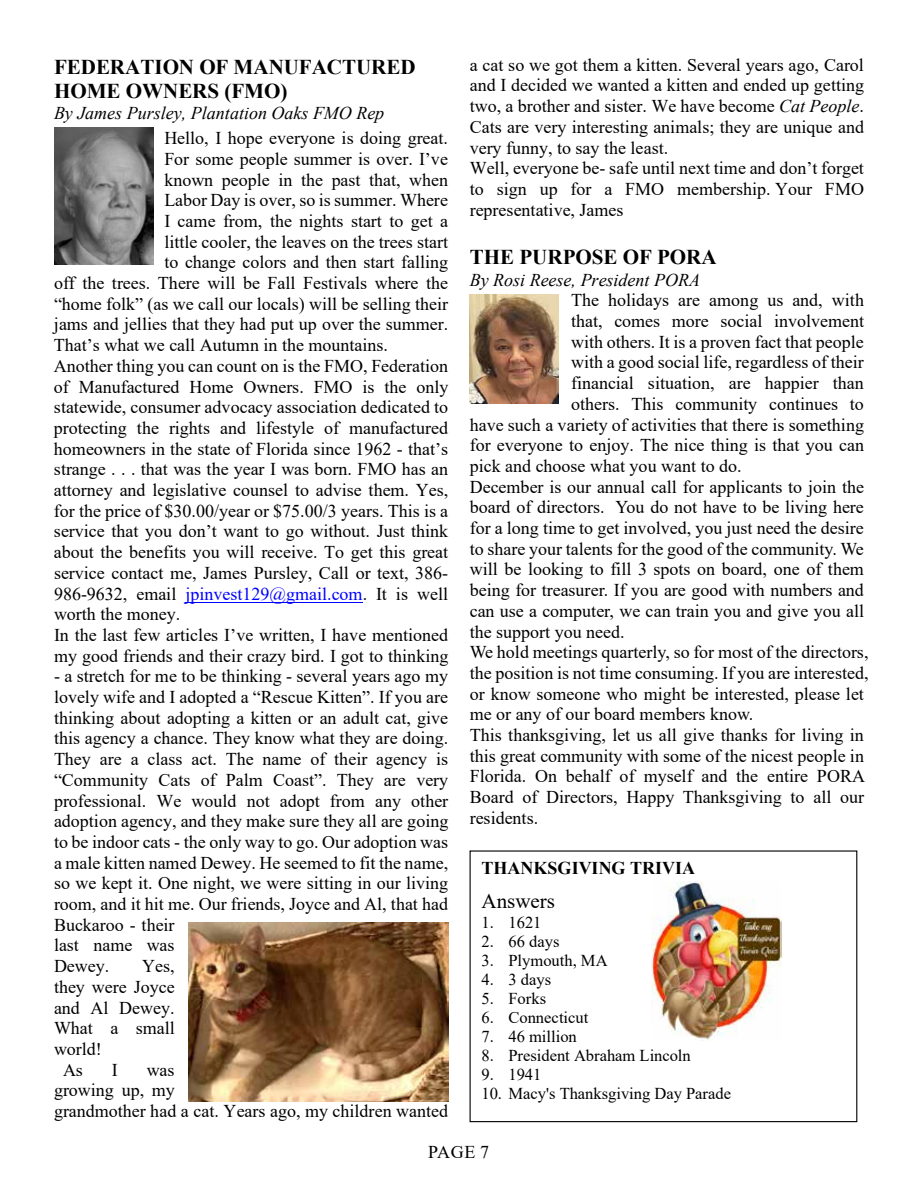
<style>
.page{position:relative;width:918px;height:1188px;background:#fff}
.page>*{position:absolute;margin:0;border:0;box-sizing:border-box;transform-origin:0 0}
.t1{font:700 21px/24.2px "Times New Roman";color:#000}
.t2{font:21px "Times New Roman";color:#000}
.t3{font:18px/20.7px "Times New Roman";color:#000}
.t4{font:italic 18px "Times New Roman";color:#000}
.t5{font:700 18px "Times New Roman";color:#000}
.t6{font:16.5px "Times New Roman";color:#000}
.s1{color:#00f}
.s2{font-style:italic}
</style>
<div class="page">
<hr style="left:185px;top:602px;width:178px;height:1px;background:#00f">
<img style="left:652px;top:881px;width:129px;height:160px">
<img style="left:188px;top:922px;width:260px;height:179px">
<img style="left:54px;top:127px;width:100px;height:137px">
<img style="left:470px;top:294px;width:89px;height:110px">
<p class="t1" style="left:54px;top:54px;width:363px">FEDERATION OF MANUFACTURED<br>HOME OWNERS (FMO)</p>
<p class="t4" style="left:54px;top:101px;width:332px">By James Pursley, Plantation Oaks FMO Rep</p>
<p class="t3" style="left:164px;top:127px;width:285px">Hello, I hope everyone is doing great.</p>
<p class="t3" style="left:164px;top:148px;width:285px">For some people summer is over. I’ve</p>
<p class="t3" style="left:164px;top:169px;width:285px">known people in the past that, when</p>
<p class="t3" style="left:164px;top:189px;width:285px">Labor Day is over, so is summer. Where</p>
<p class="t3" style="left:164px;top:210px;width:285px">I came from, the nights start to get a</p>
<p class="t3" style="left:164px;top:231px;width:285px">little cooler, the leaves on the trees start</p>
<p class="t3" style="left:164px;top:251px;width:285px">to change colors and then start falling</p>
<p class="t3" style="left:54px;top:272px;width:396px">off the trees. There will be Fall Festivals where the</p>
<p class="t3" style="left:54px;top:293px;width:396px">“home folk” (as we call our locals) will be selling their</p>
<p class="t3" style="left:54px;top:314px;width:396px">jams and jellies that they had put up over the summer.</p>
<p class="t3" style="left:54px;top:334px;width:336px">That’s what we call Autumn in the mountains.</p>
<p class="t3" style="left:54px;top:355px;width:396px">Another thing you can count on is the FMO, Federation</p>
<p class="t3" style="left:54px;top:376px;width:396px">of Manufactured Home Owners. FMO is the only</p>
<p class="t3" style="left:54px;top:396px;width:396px">statewide, consumer advocacy association dedicated to</p>
<p class="t3" style="left:54px;top:417px;width:396px">protecting the rights and lifestyle of manufactured</p>
<p class="t3" style="left:54px;top:438px;width:396px">homeowners in the state of Florida since 1962 - that’s</p>
<p class="t3" style="left:54px;top:458px;width:396px">strange . . . that was the year I was born. FMO has an</p>
<p class="t3" style="left:54px;top:479px;width:396px">attorney and legislative counsel to advise them. Yes,</p>
<p class="t3" style="left:54px;top:500px;width:396px">for the price of $30.00/year or $75.00/3 years. This is a</p>
<p class="t3" style="left:54px;top:521px;width:396px">service that you don’t want to go without. Just think</p>
<p class="t3" style="left:54px;top:541px;width:396px">about the benefits you will receive. To get this great</p>
<p class="t3" style="left:54px;top:562px;width:396px">service contact me, James Pursley, Call or text, 386-</p>
<p class="t3" style="left:54px;top:583px;width:396px">986-9632, email <span class="s1">jpinvest129@gmail.com</span>. It is well</p>
<p class="t3" style="left:54px;top:603px;width:128px">worth the money.</p>
<p class="t3" style="left:54px;top:624px;width:396px">In the last few articles I’ve written, I have mentioned</p>
<p class="t3" style="left:54px;top:645px;width:396px">my good friends and their crazy bird. I got to thinking</p>
<p class="t3" style="left:54px;top:665px;width:396px">- a stretch for me to be thinking - several years ago my lovely wife and I adopted a “Rescue Kitten”. If you are thinking about adopting a kitten or an adult cat, give this agency a chance. They know what they are doing.<br>They are a class act. The name of their agency is “Community Cats of Palm Coast”. They are very professional. We would not adopt from any other adoption agency, and they make sure they all are going to be indoor cats - the only way to go. Our adoption was a male kitten named Dewey. He seemed to fit the name, so we kept it. One night, we were sitting in our living room, and it hit me. Our friends, Joyce and Al, that had Buckaroo - their<br>last name was<br>Dewey.</p>
<p class="t3" style="left:142px;top:955px;width:34px">Yes,</p>
<p class="t3" style="left:54px;top:976px;width:122px">they were Joyce</p>
<p class="t3" style="left:54px;top:997px;width:122px">and Al Dewey.</p>
<p class="t3" style="left:54px;top:1017px;width:122px">What a small</p>
<p class="t3" style="left:54px;top:1038px;width:49px">world!</p>
<p class="t3" style="left:63px;top:1059px;width:21px">As</p>
<p class="t3" style="left:112px;top:1059px;width:7px">I</p>
<p class="t3" style="left:54px;top:1059px;width:396px;text-indent:93px">was<br>growing up, my<br>grandmother had a cat. Years ago, my children wanted</p>
<p class="t3" style="left:470px;top:54px;width:396px">a cat so we got them a kitten. Several years ago, Carol and I decided we wanted a kitten and ended up getting two, a brother and sister. We have become <span class="s2">Cat People</span>.<br>Cats are very interesting animals; they are unique and very funny, to say the least.<br>Well, everyone be- safe until next time and don’t forget to sign up for a FMO membership. Your FMO representative, James</p>
<p class="t1" style="left:470px;top:245px;width:248px">THE PURPOSE OF PORA</p>
<p class="t4" style="left:470px;top:267px;width:232px">By Rosi Reese, President PORA</p>
<p class="t3" style="left:571px;top:289px;width:294px">The holidays are among us and, with</p>
<p class="t3" style="left:571px;top:310px;width:295px">that, comes more social involvement</p>
<p class="t3" style="left:571px;top:331px;width:294px">with others. It is a proven fact that people</p>
<p class="t3" style="left:571px;top:352px;width:294px">with a good social life, regardless of their</p>
<p class="t3" style="left:571px;top:372px;width:294px">financial situation, are happier than</p>
<p class="t3" style="left:571px;top:393px;width:294px">others. This community continues to</p>
<p class="t3" style="left:470px;top:414px;width:396px">have such a variety of activities that there is something</p>
<p class="t3" style="left:470px;top:434px;width:396px">for everyone to enjoy. The nice thing is that you can</p>
<p class="t3" style="left:470px;top:455px;width:273px">pick and choose what you want to do.</p>
<p class="t3" style="left:470px;top:476px;width:396px">December is our annual call for applicants to join the</p>
<p class="t3" style="left:470px;top:496px;width:396px">board of directors. You do not have to be living here</p>
<p class="t3" style="left:470px;top:517px;width:396px">for a long time to get involved, you just need the desire</p>
<p class="t3" style="left:470px;top:538px;width:396px">to share your talents for the good of the community. We</p>
<p class="t3" style="left:470px;top:559px;width:396px">will be looking to fill 3 spots on board, one of them</p>
<p class="t3" style="left:470px;top:579px;width:396px">being for treasurer. If you are good with numbers and</p>
<p class="t3" style="left:470px;top:600px;width:396px">can use a computer, we can train you and give you all</p>
<p class="t3" style="left:470px;top:621px;width:156px">the support you need.</p>
<p class="t3" style="left:470px;top:641px;width:400px">We hold meetings quarterly, so for most of the directors,</p>
<p class="t3" style="left:470px;top:662px;width:400px">the position is not time consuming. If you are interested,</p>
<p class="t3" style="left:470px;top:683px;width:396px">or know someone who might be interested, please let</p>
<p class="t3" style="left:470px;top:703px;width:285px">me or any of our board members know.</p>
<p class="t3" style="left:470px;top:724px;width:396px">This thanksgiving, let us all give thanks for living in</p>
<p class="t3" style="left:470px;top:745px;width:396px">this great community with some of the nicest people in</p>
<p class="t3" style="left:470px;top:766px;width:397px">Florida. On behalf of myself and the entire PORA</p>
<p class="t3" style="left:470px;top:786px;width:396px">Board of Directors, Happy Thanksgiving to all our</p>
<p class="t3" style="left:470px;top:807px;width:70px">residents.</p>
<p class="t5" style="left:482px;top:855px;width:215px">THANKSGIVING TRIVIA</p>
<p class="t2" style="left:482px;top:887px;width:75px">Answers</p>
<p class="t6" style="left:482px;top:911px;width:62px">1. 1621</p>
<p class="t6" style="left:481px;top:930px;width:80px">2. 66 days</p>
<p class="t6" style="left:481px;top:949px;width:128px">3. Plymouth, MA</p>
<p class="t6" style="left:481px;top:968px;width:71px">4. 3 days</p>
<p class="t6" style="left:481px;top:987px;width:66px">5. Forks</p>
<p class="t6" style="left:481px;top:1006px;width:108px">6. Connecticut</p>
<p class="t6" style="left:481px;top:1025px;width:97px">7. 46 million</p>
<p class="t6" style="left:481px;top:1044px;width:211px">8. President Abraham Lincoln</p>
<p class="t6" style="left:481px;top:1063px;width:62px">9. 1941</p>
<p class="t6" style="left:481px;top:1082px;width:251px">10. Macy's Thanksgiving Day Parade</p>
<p class="t3" style="left:428px;top:1141px;width:63px">PAGE 7</p>
</div>
